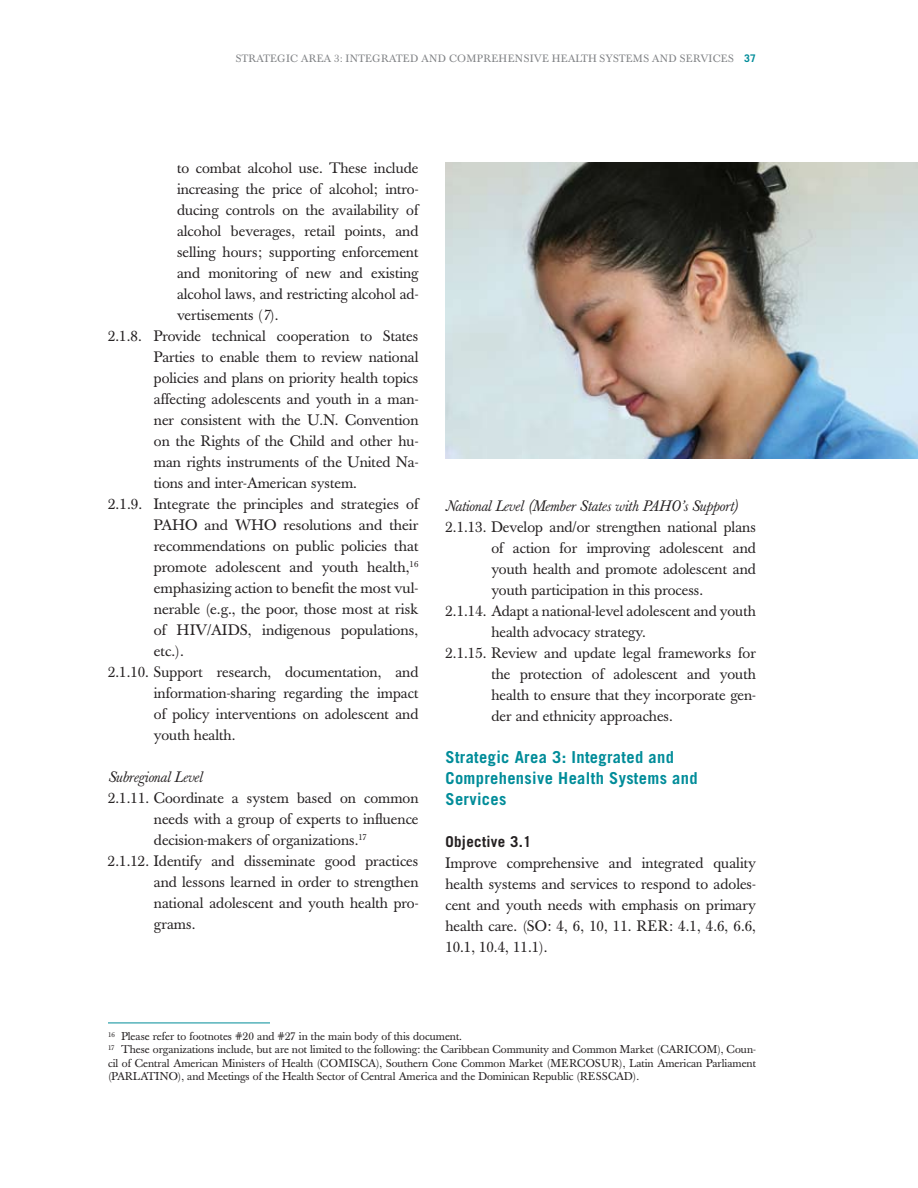
<style>
.page{position:relative;width:918px;height:1188px;background:#fff}
.page>*{position:absolute;margin:0;border:0;box-sizing:border-box;transform-origin:0 0}
.t1{font:700 16.5px/21px "Trade Gothic";letter-spacing:.02em;color:#008c99}
.t2{font:15px/21px "Baskerville";color:#231f20;text-align:justify}
.t3{font:italic 15px "Baskerville";color:#231f20}
.t4{font:700 15px "Trade Gothic";letter-spacing:.02em;color:#231f20}
.t5{font:11.25px/13.5px "Baskerville";color:#231f20}
.t6{font:10.5px "Baskerville BE";letter-spacing:.02em;color:#808285}
.t7{font:700 10.5px "Trade Gothic";color:#008c99}
.t8{font:7.05px "Baskerville";color:#231f20}
.s1{font-style:italic}
</style>
<div class="page">
<hr style="left:108px;top:1023px;width:162px;height:1px;background:#008c99">
<img style="left:446px;top:162px;width:472px;height:297px">
<p class="t6" style="left:236px;top:52px;width:14px">STRATEGIC</p>
<p class="t6" style="left:301px;top:52px;width:17px">AREA</p>
<p class="t6" style="left:334px;top:52px;width:25px">3: INTEGRATED</p>
<p class="t6" style="left:421px;top:52px;width:10px">AND</p>
<p class="t6" style="left:449px;top:52px;width:17px">COMPREHENSIVE</p>
<p class="t6" style="left:552px;top:52px;width:18px">HEALTH</p>
<p class="t6" style="left:600px;top:52px;width:14px">SYSTEMS</p>
<p class="t6" style="left:652px;top:52px;width:10px">AND</p>
<p class="t6" style="left:680px;top:52px;width:14px">SERVICES</p>
<p class="t7" style="left:744px;top:52px;width:13px">37</p>
<p class="t2" style="left:177px;top:158px;width:243px">to combat alcohol use. These include</p>
<p class="t2" style="left:177px;top:179px;width:243px">increasing the price of alcohol; intro-</p>
<p class="t2" style="left:177px;top:200px;width:243px">ducing controls on the availability of</p>
<p class="t2" style="left:177px;top:221px;width:243px">alcohol beverages, retail points, and</p>
<p class="t2" style="left:177px;top:242px;width:243px">selling hours; supporting enforcement</p>
<p class="t2" style="left:177px;top:263px;width:243px">and monitoring of new and existing</p>
<p class="t2" style="left:177px;top:284px;width:243px">alcohol laws, and restricting alcohol ad-</p>
<p class="t2" style="left:177px;top:305px;width:103px">vertisements (<span class="s1">7</span>).</p>
<p class="t2" style="left:108px;top:326px;width:312px">2.1.8. Provide technical cooperation to States</p>
<p class="t2" style="left:154px;top:347px;width:266px">Parties to enable them to review national</p>
<p class="t2" style="left:154px;top:368px;width:266px">policies and plans on priority health topics</p>
<p class="t2" style="left:154px;top:389px;width:266px">affecting adolescents and youth in a man-</p>
<p class="t2" style="left:154px;top:410px;width:266px">ner consistent with the U.N. Convention</p>
<p class="t2" style="left:154px;top:431px;width:266px">on the Rights of the Child and other hu-</p>
<p class="t2" style="left:154px;top:452px;width:266px">man rights instruments of the United Na-</p>
<p class="t2" style="left:154px;top:473px;width:205px">tions and inter-American system.</p>
<p class="t2" style="left:108px;top:494px;width:312px">2.1.9. Integrate the principles and strategies of</p>
<p class="t2" style="left:154px;top:515px;width:266px">PAHO and WHO resolutions and their</p>
<p class="t2" style="left:154px;top:536px;width:266px">recommendations on public policies that</p>
<p class="t2" style="left:154px;top:557px;width:266px">promote adolescent and youth health,<sup>16</sup></p>
<p class="t2" style="left:154px;top:578px;width:266px">emphasizing action to benefit the most vul-</p>
<p class="t2" style="left:154px;top:599px;width:266px">nerable (e.g., the poor, those most at risk</p>
<p class="t2" style="left:154px;top:620px;width:266px">of HIV/AIDS, indigenous populations,</p>
<p class="t2" style="left:154px;top:641px;width:31px">etc.).</p>
<p class="t2" style="left:108px;top:662px;width:312px">2.1.10. Support research, documentation, and</p>
<p class="t2" style="left:154px;top:683px;width:266px">information-sharing regarding the impact</p>
<p class="t2" style="left:154px;top:704px;width:266px">of policy interventions on adolescent and</p>
<p class="t2" style="left:154px;top:725px;width:83px">youth health.</p>
<p class="t3" style="left:108px;top:769px;width:96px">Subregional Level</p>
<p class="t2" style="left:108px;top:788px;width:312px">2.1.11. Coordinate a system based on common</p>
<p class="t2" style="left:154px;top:809px;width:266px">needs with a group of experts to influence</p>
<p class="t2" style="left:154px;top:830px;width:214px">decision-makers of organizations.<sup>17</sup></p>
<p class="t2" style="left:108px;top:851px;width:312px">2.1.12. Identify and disseminate good practices</p>
<p class="t2" style="left:154px;top:872px;width:266px">and lessons learned in order to strengthen</p>
<p class="t2" style="left:154px;top:893px;width:266px">national adolescent and youth health pro-</p>
<p class="t2" style="left:154px;top:914px;width:43px">grams.</p>
<p class="t3" style="left:445px;top:497px;width:294px">National Level (Member States with PAHO’s Support)</p>
<p class="t2" style="left:445px;top:517px;width:312px">2.1.13. Develop and/or strengthen national plans</p>
<p class="t2" style="left:491px;top:538px;width:266px">of action for improving adolescent and</p>
<p class="t2" style="left:491px;top:559px;width:266px">youth health and promote adolescent and</p>
<p class="t2" style="left:491px;top:580px;width:213px">youth participation in this process.</p>
<p class="t2" style="left:445px;top:601px;width:312px">2.1.14. Adapt a national-level adolescent and youth</p>
<p class="t2" style="left:491px;top:622px;width:156px">health advocacy strategy.</p>
<p class="t2" style="left:445px;top:643px;width:312px">2.1.15. Review and update legal frameworks for</p>
<p class="t2" style="left:491px;top:664px;width:266px">the protection of adolescent and youth</p>
<p class="t2" style="left:491px;top:685px;width:266px">health to ensure that they incorporate gen-</p>
<p class="t2" style="left:491px;top:706px;width:183px">der and ethnicity approaches.</p>
<p class="t1" style="left:446px;top:746px;width:254px">Strategic Area 3: Integrated and<br>Comprehensive Health Systems and<br>Services</p>
<p class="t4" style="left:446px;top:832px;width:88px">Objective 3.1</p>
<p class="t2" style="left:446px;top:853px;width:312px">Improve comprehensive and integrated quality health systems and services to respond to adoles&shy;cent and youth needs with emphasis on primary health care. (SO: 4, 6, 10, 11. RER: 4.1, 4.6, 6.6, 10.1, 10.4, 11.1).</p>
<p class="t5" style="left:122px;top:1029px;width:342px">Please refer to footnotes #20 and #27 in the main body of this document.</p>
<p class="t8" style="left:108px;top:1030px;width:8px">16</p>
<p class="t5" style="left:122px;top:1043px;width:636px">These organizations include, but are not limited to the following: the Caribbean Community and Common Market (CARICOM), Coun-</p>
<p class="t8" style="left:108px;top:1043px;width:8px">17</p>
<p class="t5" style="left:108px;top:1056px;width:649px">cil of Central American Ministers of Health (COMISCA), Southern Cone Common Market (MERCOSUR), Latin American Parliament (PARLATINO), and Meetings of the Health Sector of Central America and the Dominican Republic (RESSCAD).</p>
</div>
